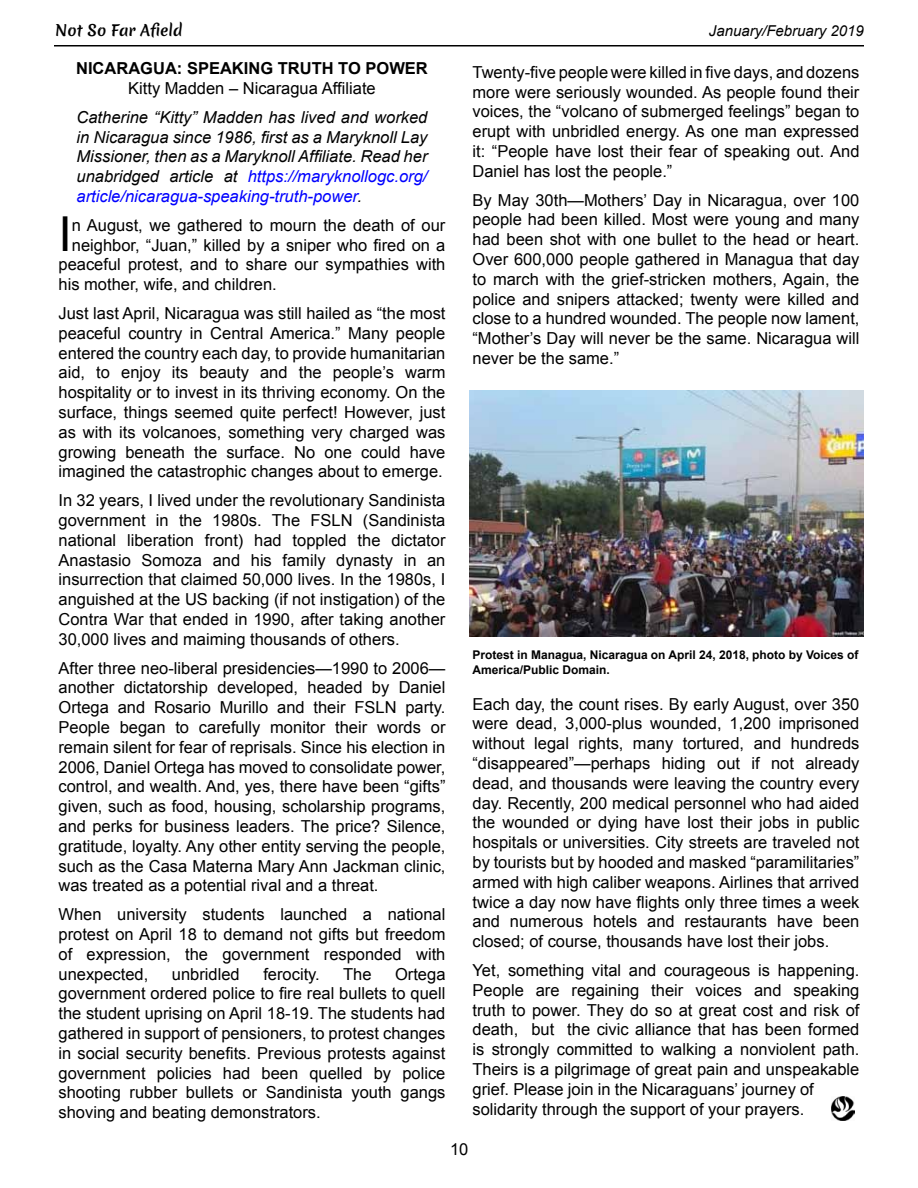
<style>
.page{position:relative;width:918px;height:1188px;background:#fff}
.page>*{position:absolute;margin:0;border:0;box-sizing:border-box;transform-origin:0 0}
.t1{font:48.15px "Arial";color:#000}
.t2{font:16.5px/19.8px "Arial";color:#000;text-align:justify}
.t3{font:italic 16.5px/19.8px "Arial";color:#000;text-align:justify}
.t4{font:700 16.5px "Arial";color:#000}
.t5{font:italic 15px "Arial";color:#000}
.t6{font:15px "Merienda One";color:#000}
.t7{font:700 12px/14.4px "Arial";color:#000}
.s1{color:#00f}
</style>
<div class="page">
<hr style="left:54px;top:45px;width:810px;height:1px;background:#000">
<img style="left:470px;top:390px;width:394px;height:247px">
<img style="left:832px;top:1097px;width:22px;height:23px">
<p class="t6" style="left:55px;top:19px;width:129px">Not So Far Afield</p>
<p class="t5" style="left:709px;top:21px;width:157px">January/February 2019</p>
<p class="t4" style="left:76px;top:58px;width:353px">Nicaragua: Speaking truth to power</p>
<p class="t2" style="left:128px;top:79px;width:249px">Kitty Madden – Nicaragua Affiliate</p>
<p class="t3" style="left:76px;top:107px;width:353px">Catherine “Kitty” Madden has lived and worked in Nicaragua since 1986, first as a Maryknoll Lay Missioner, then as a Maryknoll Affiliate. Read her unabridged article at <span class="s1">https://maryknollogc.org/ article/nicaragua-speaking-truth-power</span>.</p>
<h1 class="t1" style="left:58px;top:202px;width:15px">I</h1>
<p class="t2" style="left:72px;top:215px;width:375px">n August, we gathered to mourn the death of our</p>
<p class="t2" style="left:72px;top:235px;width:375px">neighbor, “Juan,” killed by a sniper who fired on a</p>
<p class="t2" style="left:59px;top:255px;width:388px">peaceful protest, and to share our sympathies with</p>
<p class="t2" style="left:59px;top:275px;width:220px">his mother, wife, and children.</p>
<p class="t2" style="left:59px;top:304px;width:389px">Just last April, Nicaragua was still hailed as “the most peaceful country in Central America.” Many people entered the country each day, to provide humanitarian aid, to enjoy its beauty and the people’s warm hospitality or to invest in its thriving economy. On the surface, things seemed quite perfect! However, just as with its volcanoes, something very charged was growing beneath the surface. No one could have imagined the catastrophic changes about to emerge.</p>
<p class="t2" style="left:59px;top:491px;width:389px">In 32 years, I lived under the revolutionary Sandinista government in the 1980s. The FSLN (Sandinista national liberation front) had toppled the dictator Anastasio Somoza and his family dynasty in an insurrection that claimed 50,000 lives. In the 1980s, I anguished at the US backing (if not instigation) of the Contra War that ended in 1990, after taking another 30,000 lives and maiming thousands of others.</p>
<p class="t2" style="left:59px;top:658px;width:389px">After three neo-liberal presidencies—1990 to 2006— another dictatorship developed, headed by Daniel Ortega and Rosario Murillo and their FSLN party.<br>People began to carefully monitor their words or remain silent for fear of reprisals. Since his election in 2006, Daniel Ortega has moved to consolidate power, control, and wealth. And, yes, there have been “gifts” given, such as food, housing, scholarship programs, and perks for business leaders. The price? Silence, gratitude, loyalty. Any other entity serving the people, such as the Casa Materna Mary Ann Jackman clinic, was treated as a potential rival and a threat.</p>
<p class="t2" style="left:59px;top:905px;width:389px">When university students launched a national protest on April 18 to demand not gifts but freedom of expression, the government responded with unexpected,</p>
<p class="t2" style="left:59px;top:964px;width:389px;text-indent:337px">Ortega government ordered police to fire real bullets to quell the student uprising on April 18-19. The students had gathered in support of pensioners, to protest changes in social security benefits. Previous protests against government policies had been quelled by police shooting rubber bullets or Sandinista youth gangs shoving and beating demonstrators.</p>
<p class="t2" style="left:172px;top:964px;width:69px">unbridled</p>
<p class="t2" style="left:263px;top:964px;width:58px">ferocity.</p>
<p class="t2" style="left:343px;top:964px;width:30px">The</p>
<p class="t2" style="left:473px;top:62px;width:389px">Twenty-five people were killed in five days, and dozens more were seriously wounded. As people found their voices, the “volcano of submerged feelings” began to erupt with unbridled energy. As one man expressed it: “People have lost their fear of speaking out. And Daniel has lost the people.”</p>
<p class="t2" style="left:473px;top:190px;width:389px">By May 30th—Mothers’ Day in Nicaragua, over 100 people had been killed. Most were young and many had been shot with one bullet to the head or heart.<br>Over 600,000 people gathered in Managua that day to march with the grief-stricken mothers, Again, the police and snipers attacked; twenty were killed and close to a hundred wounded. The people now lament, “Mother’s Day will never be the same. Nicaragua will never be the same.”</p>
<p class="t7" style="left:472px;top:648px;width:388px">Protest in Managua, Nicaragua on April 24, 2018, photo by Voices of<br>America/Public Domain.</p>
<p class="t2" style="left:473px;top:694px;width:389px">Each day, the count rises. By early August, over 350 were dead, 3,000-plus wounded, 1,200 imprisoned without legal rights, many tortured, and hundreds “disappeared”—perhaps hiding out if not already dead, and thousands were leaving the country every day. Recently, 200 medical personnel who had aided the wounded or dying have lost their jobs in public hospitals or universities. City streets are traveled not by tourists but by hooded and masked “paramilitaries” armed with high caliber weapons. Airlines that arrived twice a day now have flights only three times a week and numerous hotels and restaurants have been closed; of course, thousands have lost their jobs.</p>
<p class="t2" style="left:473px;top:960px;width:388px;text-align:left">Yet, something vital and courageous is happening.<br>People are regaining their voices and speaking truth to power. They do so at great cost and risk of death, but the civic alliance that has been formed is strongly committed to walking a nonviolent path.<br>Theirs is a pilgrimage of great pain and unspeakable grief. Please join in the Nicaraguans’ journey of solidarity through the support of your prayers.</p>
<p class="t2" style="left:450px;top:1139px;width:20px">10</p>
</div>
